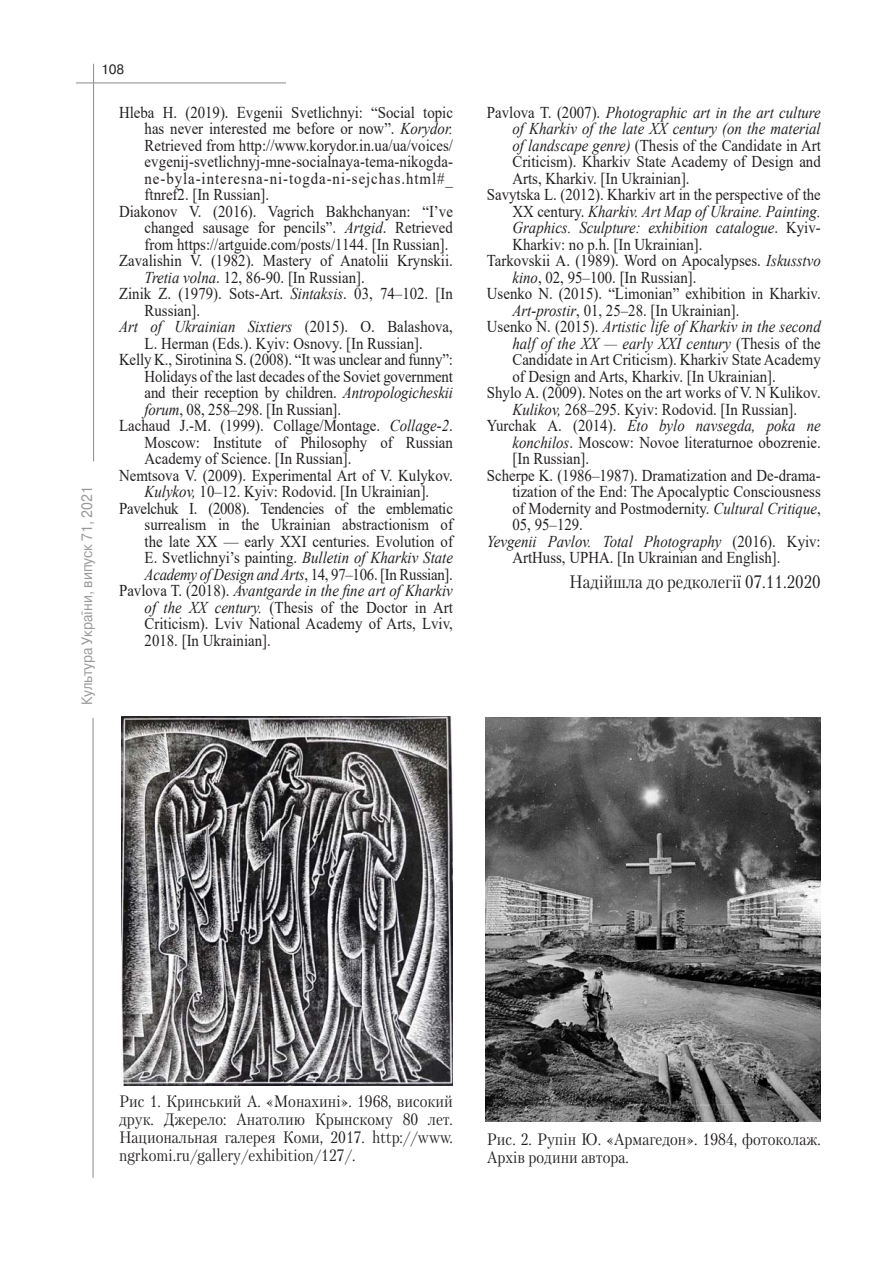
<style>
.page{position:relative;width:893px;height:1263px;background:#fff}
.page>*{position:absolute;margin:0;border:0;box-sizing:border-box;transform-origin:0 0}
.t1{font:18px "Petersburg C";color:#231f20;scale:.9 1}
.t2{font:16.5px "Times New Roman";color:#231f20;scale:.9 1}
.t3{font:italic 16.5px "Times New Roman";color:#231f20;scale:.9 1}
.t4{font:16.5px/18px "Petersburg C";color:#231f20;text-align:justify;scale:.9 1}
.t5{font:16.5px "Times New Roman";letter-spacing:-.02em;color:#231f20;scale:.9 1}
.t6{font:16.5px "Times New Roman";letter-spacing:.065em;color:#231f20;scale:.9 1}
.t7{font:15px "Pragmatica C";color:#989898;scale:.9 1}
.t8{font:13.5px "Pragmatica C";color:#231f20}
.s1{font-style:italic}
.s2{font-style:normal}
</style>
<div class="page">
<hr style="left:93px;top:64px;width:1px;height:397px;background:#989898">
<hr style="left:92px;top:718px;width:2px;height:460px;background:#989898">
<hr style="left:76px;top:82px;width:210px;height:1px;background:#989898">
<img style="left:122px;top:716px;width:330px;height:369px">
<img style="left:486px;top:717px;width:335px;height:404px">
<p class="t8" style="left:101px;top:65px;width:25px">108</p>
<p class="t7" style="left:81px;top:705px;width:244px;rotate:-90deg">Культура України, випуск 71, 2021</p>
<p class="t2" style="left:119px;top:103px;width:372px">Hleba H. (2019). Evgenii Svetlichnyi: “Social topic</p>
<p class="t2" style="left:145px;top:120px;width:344px">has never interested me before or now”. <span class="s1">Korydor.</span></p>
<p class="t2" style="left:145px;top:136px;width:344px">Retrieved from http://www.korydor.in.ua/ua/voices/</p>
<p class="t2" style="left:145px;top:153px;width:344px">evgenij-svetlichnyj-mne-socialnaya-tema-nikogda-</p>
<p class="t6" style="left:145px;top:169px;width:344px">ne-byla-interesna-ni-togda-ni-sejchas.html#_</p>
<p class="t2" style="left:145px;top:186px;width:140px">ftnref2. [In Russian].</p>
<p class="t2" style="left:119px;top:202px;width:372px">Diakonov V. (2016). Vagrich Bakhchanyan: “I’ve</p>
<p class="t2" style="left:145px;top:219px;width:344px">changed sausage for pencils”. <span class="s1">Artgid</span>. Retrieved</p>
<p class="t2" style="left:145px;top:235px;width:339px">from https://artguide.com/posts/1144. [In Russian].</p>
<p class="t2" style="left:119px;top:252px;width:372px">Zavalishin V. (1982). Mastery of Anatolii Krynskii.</p>
<p class="t2" style="left:145px;top:268px;width:246px"><span class="s1">Tretia volna</span>. 12, 86-90. [In Russian].</p>
<p class="t2" style="left:119px;top:285px;width:372px">Zinik Z. (1979). Sots-Art. <span class="s1">Sintaksis</span>. 03, 74–102. [In</p>
<p class="t2" style="left:145px;top:301px;width:63px">Russian].</p>
<p class="t3" style="left:119px;top:318px;width:372px">Art of Ukrainian Sixtiers <span class="s2">(2015). O. Balashova,</span></p>
<p class="t2" style="left:145px;top:334px;width:311px">L. Herman (Eds.). Kyiv: Osnovy. [In Russian].</p>
<p class="t2" style="left:119px;top:351px;width:372px">Kelly K., Sirotinina S. (2008). “It was unclear and funny”:</p>
<p class="t2" style="left:145px;top:367px;width:344px">Holidays of the last decades of the Soviet government</p>
<p class="t2" style="left:145px;top:384px;width:344px">and their reception by children. <span class="s1">Antropologicheskii</span></p>
<p class="t2" style="left:145px;top:400px;width:220px"><span class="s1">forum</span>, 08, 258–298. [In Russian].</p>
<p class="t2" style="left:119px;top:417px;width:372px">Lachaud J.-M. (1999). Collage/Montage. <span class="s1">Collage-2</span>.</p>
<p class="t2" style="left:145px;top:433px;width:344px">Moscow: Institute of Philosophy of Russian</p>
<p class="t2" style="left:145px;top:450px;width:232px">Academy of Science. [In Russian].</p>
<p class="t2" style="left:119px;top:466px;width:372px">Nemtsova V. (2009). Experimental Art of V. Kulykov.</p>
<p class="t2" style="left:145px;top:483px;width:318px"><span class="s1">Kulykov,</span> 10–12. Kyiv: Rodovid. [In Ukrainian].</p>
<p class="t5" style="left:119px;top:499px;width:372px">Pavelchuk I. (2008). Tendencies of the emblematic</p>
<p class="t2" style="left:145px;top:516px;width:344px">surrealism in the Ukrainian abstractionism of</p>
<p class="t2" style="left:145px;top:532px;width:344px">the late ХХ — early ХХІ centuries. Evolution of</p>
<p class="t2" style="left:145px;top:549px;width:344px">E. Svetlichnyi’s painting. <span class="s1">Bulletin of Kharkiv State</span></p>
<p class="t5" style="left:145px;top:565px;width:344px"><span class="s1">Academy of Design and Arts</span>, 14, 97–106. [In Russian].</p>
<p class="t3" style="left:119px;top:582px;width:372px"><span class="s2">Pavlova Т. (2018).</span> Avantgarde in the fine art of Kharkiv</p>
<p class="t2" style="left:145px;top:598px;width:344px"><span class="s1">of the XX century.</span> (Thesis of the Doctor in Art</p>
<p class="t2" style="left:145px;top:615px;width:344px">Criticism). Lviv National Academy of Arts, Lviv,</p>
<p class="t2" style="left:145px;top:631px;width:142px">2018. [In Ukrainian].</p>
<p class="t3" style="left:487px;top:103px;width:372px"><span class="s2">Pavlovа Т. (2007).</span> Photographic art in the art culture</p>
<p class="t3" style="left:512px;top:120px;width:344px">of Kharkiv of the late XX century (on the material</p>
<p class="t2" style="left:512px;top:136px;width:344px"><span class="s1">of landscape genre)</span> (Thesis of the Candidate in Art</p>
<p class="t2" style="left:512px;top:153px;width:344px">Criticism). Kharkiv State Academy of Design and</p>
<p class="t2" style="left:512px;top:169px;width:198px">Arts, Kharkiv. [In Ukrainian].</p>
<p class="t2" style="left:487px;top:186px;width:372px">Savytska L. (2012). Kharkiv art in the perspective of the</p>
<p class="t3" style="left:512px;top:202px;width:344px"><span class="s2">XX century.</span> Kharkiv. Art Map of Ukraine. Painting.</p>
<p class="t3" style="left:512px;top:219px;width:344px">Graphics. Sculpture: exhibition catalogue<span class="s2">. Kyiv-</span></p>
<p class="t2" style="left:512px;top:235px;width:213px">Kharkiv: no p.h. [In Ukrainian].</p>
<p class="t2" style="left:487px;top:252px;width:372px">Tarkovskii А. (1989). Word on Apocalypses. <span class="s1">Iskusstvo</span></p>
<p class="t2" style="left:512px;top:268px;width:206px"><span class="s1">kino</span>, 02, 95–100. [In Russian].</p>
<p class="t2" style="left:487px;top:285px;width:372px">Usenko N. (2015). “Limonian” exhibition in Kharkiv.</p>
<p class="t2" style="left:512px;top:301px;width:254px"><span class="s1">Art-prostir</span>, 01, 25–28. [In Ukrainian].</p>
<p class="t3" style="left:487px;top:318px;width:372px"><span class="s2">Usenko N. (2015).</span> Artistic life of Kharkiv in the second</p>
<p class="t3" style="left:512px;top:334px;width:344px">half of the XX — early XXI century <span class="s2">(Thesis of the</span></p>
<p class="t2" style="left:512px;top:351px;width:344px">Candidate in Art Criticism). Kharkiv State Academy</p>
<p class="t2" style="left:512px;top:367px;width:294px">of Design and Arts, Kharkiv. [In Ukrainian].</p>
<p class="t2" style="left:487px;top:384px;width:372px">Shylo А. (2009). Notes on the art works of V. N Kulikov.</p>
<p class="t2" style="left:512px;top:400px;width:318px"><span class="s1">Kulikov,</span> 268–295. Kyiv: Rodovid. [In Russian].</p>
<p class="t3" style="left:487px;top:417px;width:372px"><span class="s2">Yurchak А. (2014).</span> Eto bylo navsegda, poka ne</p>
<p class="t2" style="left:512px;top:433px;width:344px"><span class="s1">konchilos</span>. Moscow: Novoe literaturnoe obozrenie.</p>
<p class="t2" style="left:512px;top:450px;width:87px">[In Russian].</p>
<p class="t2" style="left:487px;top:466px;width:372px">Scherpe K. (1986–1987). Dramatization and De-drama-</p>
<p class="t2" style="left:512px;top:483px;width:344px">tization of the End: The Apocalyptic Consciousness</p>
<p class="t2" style="left:512px;top:499px;width:344px">of Modernity and Postmodernity. <span class="s1">Cultural Critique</span>,</p>
<p class="t2" style="left:512px;top:516px;width:80px">05, 95–129.</p>
<p class="t3" style="left:487px;top:532px;width:372px">Yevgenii Pavlov. Total Photography <span class="s2">(2016). Kyiv:</span></p>
<p class="t2" style="left:512px;top:549px;width:299px">ArtHuss, UPHA. [In Ukrainian and English].</p>
<p class="t1" style="left:569px;top:572px;width:281px">Надійшла до редколегії 07.11.2020</p>
<p class="t4" style="left:119px;top:1093px;width:372px">Рис 1. Кринський А. «Монахині». 1968, високий друк. Джерело: Анатолию Крынскому 80 лет.<br>Национальная галерея Коми, 2017. http://www. ngrkomi.ru/gallery/exhibition/127/.</p>
<p class="t4" style="left:487px;top:1131px;width:372px">Рис. 2. Рупін Ю. «Армагедон». 1984, фотоколаж.<br>Архів родини автора.</p>
</div>
